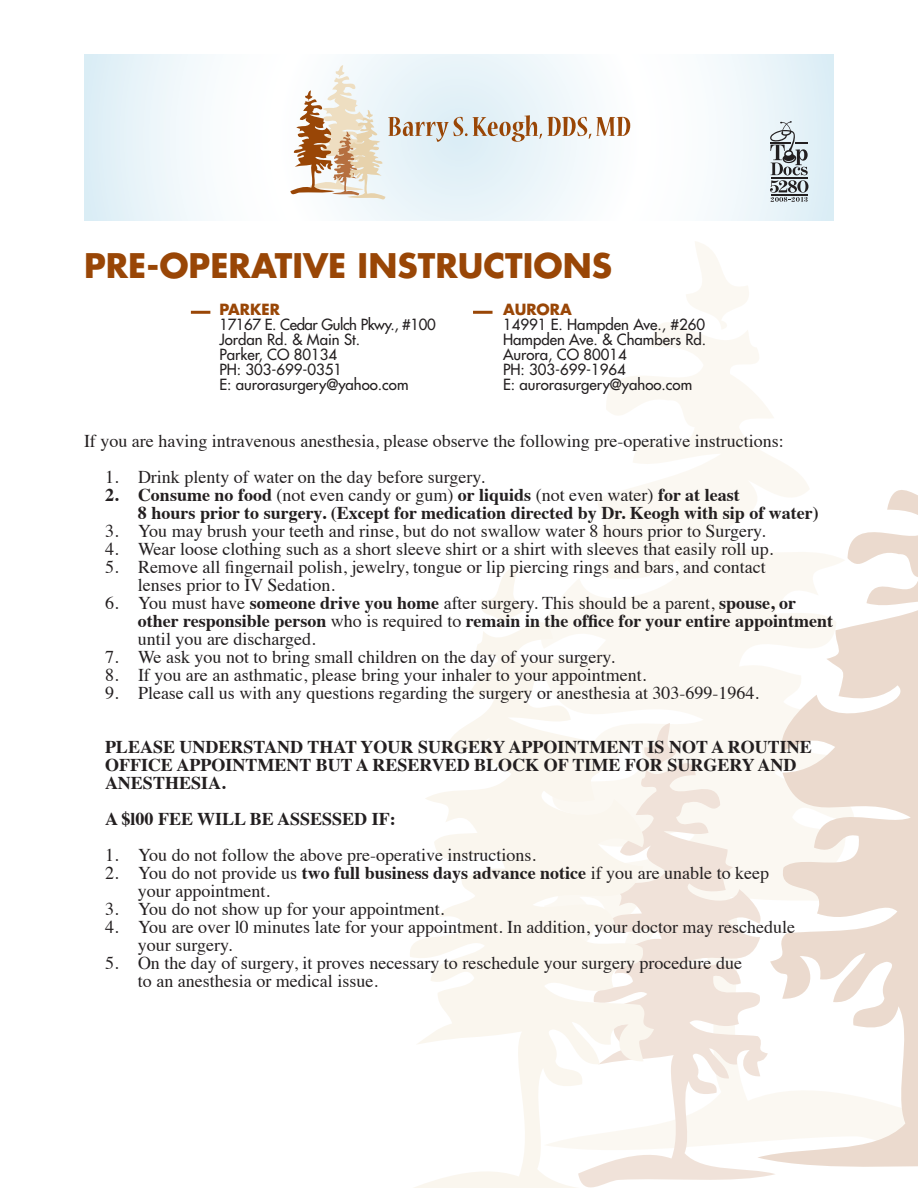
<style>
.page{position:relative;width:918px;height:1188px;background:#fff}
.page>*{position:absolute;margin:0;border:0;box-sizing:border-box;transform-origin:0 0}
.t1{font:700 33px "Futura Std";color:#994606}
.t2{font:18px/18px "Times";color:#231f20}
.t3{font:700 18px/18px "Times";color:#231f20}
.t4{font:500 15px "Futura Std";color:#231f20}
.t5{font:500 15px "Futura Std";letter-spacing:-.025em;color:#231f20}
.t6{font:700 15px "Futura Std";color:#994606}
.s1{font-weight:400}
.s2{font-weight:700}
</style>
<div class="page">
<svg style="left:695px;top:242px;width:32px;height:40px"></svg>
<svg style="left:565px;top:282px;width:209px;height:461px;fill:#fbf8f2"></svg>
<svg style="left:665px;top:723px;width:11px;height:20px"></svg>
<svg style="left:665px;top:743px;width:92px;height:437px;fill:#f1e4db"></svg>
<svg style="left:497px;top:566px;width:20px;height:27px"></svg>
<svg style="left:410px;top:593px;width:255px;height:595px;fill:#fbf8f2"></svg>
<svg style="left:757px;top:457px;width:161px;height:721px"></svg>
<svg style="left:84px;top:54px;width:750px;height:166px"></svg>
<svg style="left:290px;top:65px;width:340px;height:137px"></svg>
<hr style="left:473px;top:311px;width:20px;height:3px;background:#994606">
<hr style="left:191px;top:311px;width:19px;height:3px;background:#994606">
<svg style="left:770px;top:121px;width:38px;height:81px"></svg>
<p class="t1" style="left:84px;top:243px;width:530px">PRE-OPERATIVE INSTRUCTIONS</p>
<p class="t6" style="left:219px;top:300px;width:62px">PARKER</p>
<p class="t5" style="left:219px;top:315px;width:218px">17167 E. Cedar Gulch Pkwy., #100</p>
<p class="t4" style="left:219px;top:330px;width:142px">Jordan Rd. &amp; Main St.</p>
<p class="t4" style="left:219px;top:345px;width:119px">Parker, CO 80134</p>
<p class="t4" style="left:219px;top:360px;width:124px">PH: 303-699-0351</p>
<p class="t4" style="left:219px;top:375px;width:191px">E: aurorasurgery@yahoo.com</p>
<p class="t6" style="left:503px;top:300px;width:70px">AURORA</p>
<p class="t4" style="left:503px;top:315px;width:204px">14991 E. Hampden Ave., #260</p>
<p class="t4" style="left:503px;top:330px;width:205px">Hampden Ave. &amp; Chambers Rd.</p>
<p class="t4" style="left:503px;top:345px;width:125px">Aurora, CO 80014</p>
<p class="t4" style="left:503px;top:360px;width:124px">PH: 303-699-1964</p>
<p class="t4" style="left:503px;top:375px;width:191px">E: aurorasurgery@yahoo.com</p>
<p class="t2" style="left:84px;top:430px;width:701px">If you are having intravenous anesthesia, please observe the following pre-operative instructions:</p>
<p class="t2" style="left:105px;top:466px;width:381px">1. Drink plenty of water on the day before surgery.</p>
<p class="t3" style="left:138px;top:484px;width:682px;text-indent:-33px">2. Consume no food <span class="s1">(not even candy or gum)</span> or liquids <span class="s1">(not even water)</span> for at least<br>8 hours prior to surgery. (Except for medication directed by Dr. Keogh with sip of water)</p>
<p class="t2" style="left:105px;top:520px;width:662px">3. You may brush your teeth and rinse, but do not swallow water 8 hours prior to Surgery.</p>
<p class="t2" style="left:105px;top:538px;width:670px">4. Wear loose clothing such as a short sleeve shirt or a shirt with sleeves that easily roll up.</p>
<p class="t2" style="left:138px;top:556px;width:629px;text-indent:-33px">5. Remove all fingernail polish, jewelry, tongue or lip piercing rings and bars, and contact lenses prior to IV Sedation.</p>
<p class="t3" style="left:138px;top:592px;width:697px;text-indent:-33px"><span class="s1">6. You must have</span> someone drive you home <span class="s1">after surgery. This should be a parent,</span> spouse, or other responsible person <span class="s1">who is required to</span> remain in the office for your entire appointment <span class="s1">until you are discharged.</span></p>
<p class="t2" style="left:105px;top:646px;width:511px">7. We ask you not to bring small children on the day of your surgery.</p>
<p class="t2" style="left:105px;top:664px;width:543px">8. If you are an asthmatic, please bring your inhaler to your appointment.</p>
<p class="t2" style="left:105px;top:682px;width:656px">9. Please call us with any questions regarding the surgery or anesthesia at 303-699-1964.</p>
<p class="t3" style="left:105px;top:736px;width:708px">PLEASE UNDERSTAND THAT YOUR SURGERY APPOINTMENT IS NOT A ROUTINE<br>OFFICE APPOINTMENT BUT A RESERVED BLOCK OF TIME FOR SURGERY AND<br>ANESTHESIA.</p>
<p class="t3" style="left:105px;top:808px;width:292px">A $l00 FEE WILL BE ASSESSED IF:</p>
<p class="t2" style="left:105px;top:844px;width:433px">1. You do not follow the above pre-operative instructions.</p>
<p class="t2" style="left:138px;top:862px;width:633px;text-indent:-33px">2. You do not provide us <span class="s2">two full business days advance notice</span> if you are unable to keep your appointment.</p>
<p class="t2" style="left:105px;top:898px;width:341px">3. You do not show up for your appointment.</p>
<p class="t2" style="left:138px;top:916px;width:659px;text-indent:-33px">4. You are over l0 minutes late for your appointment. In addition, your doctor may reschedule your surgery.</p>
<p class="t2" style="left:138px;top:952px;width:606px;text-indent:-33px">5. On the day of surgery, it proves necessary to reschedule your surgery procedure due to an anesthesia or medical issue.</p>
</div>
